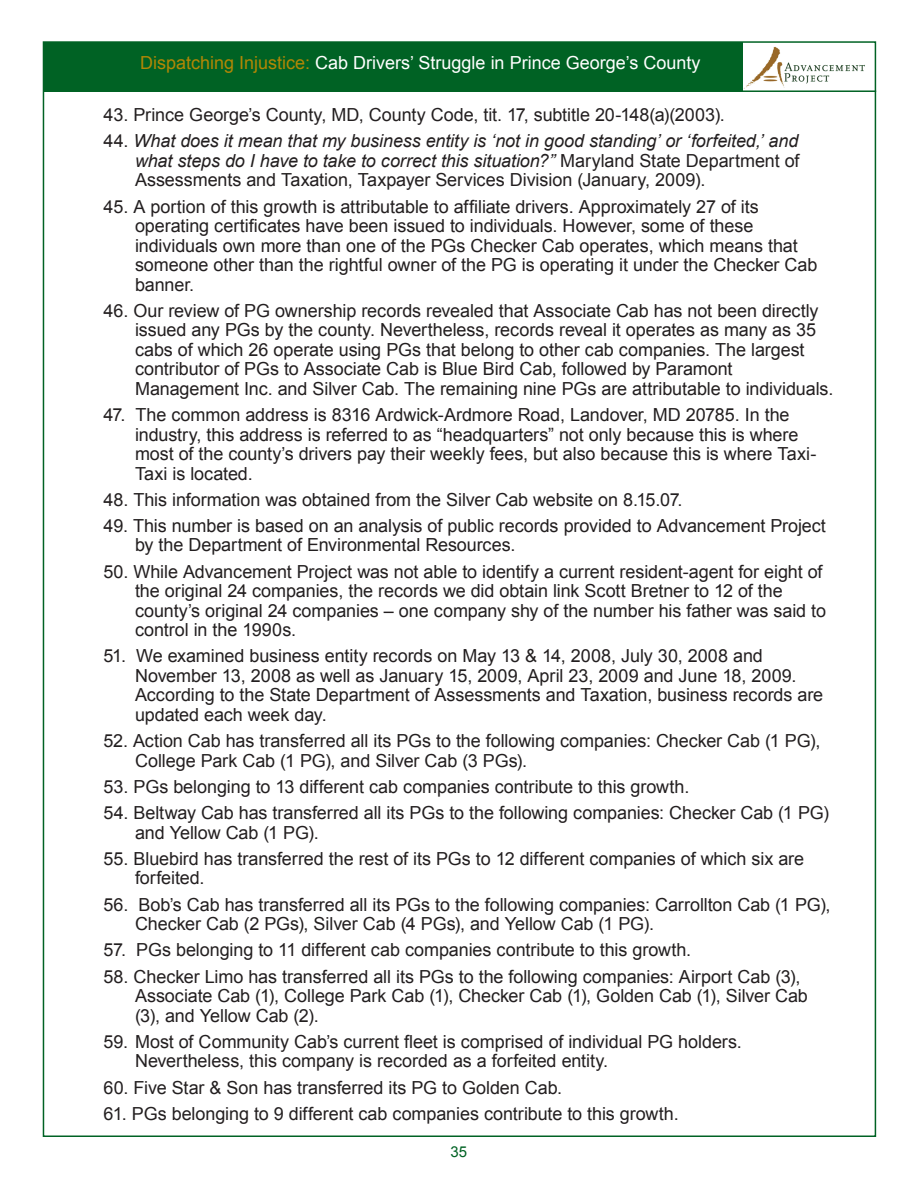
<style>
.page{position:relative;width:918px;height:1188px;background:#fff}
.page>*{position:absolute;margin:0;border:0;box-sizing:border-box;transform-origin:0 0}
.t1{font:18px/19.5px "Arial";letter-spacing:-.005em;color:#231f20}
.t2{font:italic 18px/19.5px "Arial";letter-spacing:-.01em;color:#231f20;text-align:justify}
.t3{font:18px "Arial";color:#fff}
.t4{font:15px "Arial";color:#006224}
.s1{color:#b28705}
.s2{font-style:normal}
</style>
<div class="page">
<div style="left:43px;top:43px;width:711px;height:49px;background:#006224"></div>
<img style="left:743px;top:44px;width:122px;height:46px">
<hr style="left:44px;top:90px;width:832px;height:2px;background:#006224">
<p class="t3" style="left:140px;top:51px;width:562px"><span class="s1">Dispatching Injustice:</span> Cab Drivers’ Struggle in Prince George’s County</p>
<p class="t1" style="left:104px;top:105px;width:623px">43. Prince George’s County, MD, County Code, tit. 17, subtitle 20-148(a)(2003).</p>
<p class="t2" style="left:135px;top:132px;width:666px;text-indent:-32px"><span class="s2">44.</span> What does it mean that my business entity is ‘not in good standing’ or ‘forfeited,’ and what steps do I have to take to correct this situation?” <span class="s2">Maryland State Department of Assessments and Taxation, Taxpayer Services Division (January, 2009).</span></p>
<p class="t1" style="left:135px;top:197px;width:684px;text-indent:-32px">45. A portion of this growth is attributable to affiliate drivers. Approximately 27 of its operating certificates have been issued to individuals. However, some of these individuals own more than one of the PGs Checker Cab operates, which means that someone other than the rightful owner of the PG is operating it under the Checker Cab banner.</p>
<p class="t1" style="left:135px;top:301px;width:700px;text-indent:-32px">46. Our review of PG ownership records revealed that Associate Cab has not been directly issued any PGs by the county. Nevertheless, records reveal it operates as many as 35 cabs of which 26 operate using PGs that belong to other cab companies. The largest contributor of PGs to Associate Cab is Blue Bird Cab, followed by Paramont Management Inc. and Silver Cab. The remaining nine PGs are attributable to individuals.</p>
<p class="t1" style="left:135px;top:405px;width:683px;text-indent:-32px">47. The common address is 8316 Ardwick-Ardmore Road, Landover, MD 20785. In the industry, this address is referred to as “headquarters” not only because this is where most of the county’s drivers pay their weekly fees, but also because this is where Taxi-Taxi is located.</p>
<p class="t1" style="left:104px;top:490px;width:581px">48. This information was obtained from the Silver Cab website on 8.15.07.</p>
<p class="t1" style="left:135px;top:516px;width:692px;text-indent:-32px">49. This number is based on an analysis of public records provided to Advancement Project by the Department of Environmental Resources.</p>
<p class="t1" style="left:135px;top:562px;width:693px;text-indent:-32px">50. While Advancement Project was not able to identify a current resident-agent for eight of the original 24 companies, the records we did obtain link Scott Bretner to 12 of the county’s original 24 companies – one company shy of the number his father was said to control in the 1990s.</p>
<p class="t1" style="left:135px;top:647px;width:690px;text-indent:-32px">51. We examined business entity records on May 13 &amp; 14, 2008, July 30, 2008 and November 13, 2008 as well as January 15, 2009, April 23, 2009 and June 18, 2009.<br>According to the State Department of Assessments and Taxation, business records are updated each week day.</p>
<p class="t1" style="left:135px;top:731px;width:687px;text-indent:-32px">52. Action Cab has transferred all its PGs to the following companies: Checker Cab (1 PG),<br>College Park Cab (1 PG), and Silver Cab (3 PGs).</p>
<p class="t1" style="left:104px;top:777px;width:587px">53. PGs belonging to 13 different cab companies contribute to this growth.</p>
<p class="t1" style="left:135px;top:803px;width:696px;text-indent:-32px">54. Beltway Cab has transferred all its PGs to the following companies: Checker Cab (1 PG) and Yellow Cab (1 PG).</p>
<p class="t1" style="left:135px;top:849px;width:671px;text-indent:-32px">55. Bluebird has transferred the rest of its PGs to 12 different companies of which six are forfeited.</p>
<p class="t1" style="left:135px;top:895px;width:697px;text-indent:-32px">56. Bob’s Cab has transferred all its PGs to the following companies: Carrollton Cab (1 PG),<br>Checker Cab (2 PGs), Silver Cab (4 PGs), and Yellow Cab (1 PG).</p>
<p class="t1" style="left:104px;top:940px;width:589px">57. PGs belonging to 11 different cab companies contribute to this growth.</p>
<p class="t1" style="left:135px;top:967px;width:674px;text-indent:-32px">58. Checker Limo has transferred all its PGs to the following companies: Airport Cab (3),<br>Associate Cab (1), College Park Cab (1), Checker Cab (1), Golden Cab (1), Silver Cab (3), and Yellow Cab (2).</p>
<p class="t1" style="left:135px;top:1032px;width:608px;text-indent:-32px">59. Most of Community Cab’s current fleet is comprised of individual PG holders.<br>Nevertheless, this company is recorded as a forfeited entity.</p>
<p class="t1" style="left:104px;top:1078px;width:460px">60. Five Star &amp; Son has transferred its PG to Golden Cab.</p>
<p class="t1" style="left:104px;top:1104px;width:577px">61. PGs belonging to 9 different cab companies contribute to this growth.</p>
<p class="t4" style="left:451px;top:1141px;width:18px">35</p>
</div>
